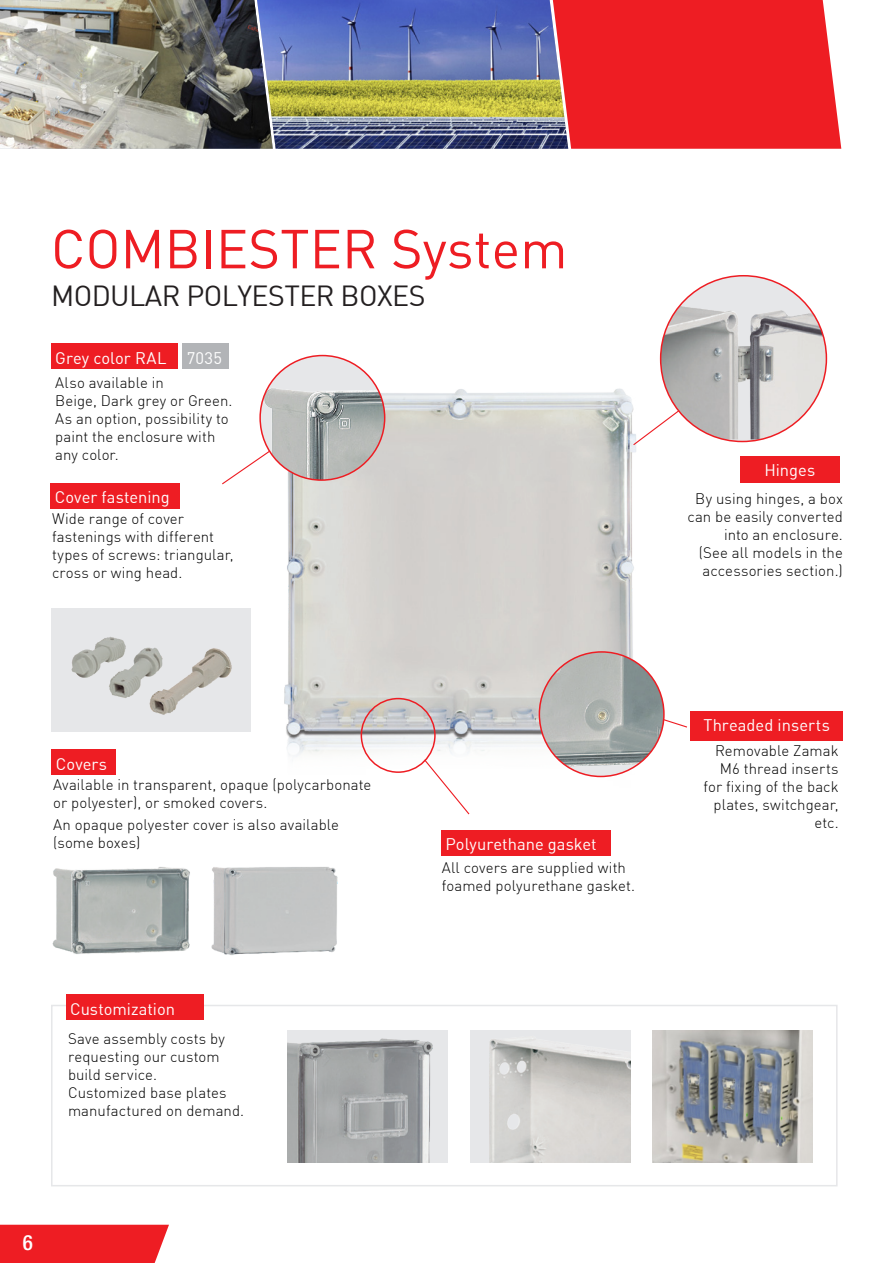
<style>
.page{position:relative;width:893px;height:1263px;background:#fff}
.page>*{position:absolute;margin:0;border:0;box-sizing:border-box;transform-origin:0 0}
._01-TITRE{font:54px "DINREGULAR";color:#ee1d23}
._01-TITRE-2{font:28.5px "DINREGULAR";letter-spacing:-.02em;color:#231f20}
.t1{font:500 condensed 21px "Helvetica Neue";color:#fff}
.Titre_rectangle{font:16.5px "DINREGULAR";color:#fff}
.Descriptif{font:300 15px/18px "DIN";letter-spacing:.005em;color:#000}
</style>
<div class="page">
<div style="left:0;top:1225px;width:169px;height:38px;background:#ee1d23"></div>
<img style="left:273px;top:0;width:280px;height:149px">
<svg style="left:553px;top:0;width:288px;height:149px;background:#eb282d"></svg>
<img style="left:0;top:0;width:273px;height:149px">
<svg style="left:222px;top:463px;width:29px;height:22px"></svg>
<div style="left:51px;top:483px;width:129px;height:25px;background:#ee1d23"></div>
<div style="left:52px;top:749px;width:64px;height:26px;background:#ee1d23"></div>
<div style="left:740px;top:456px;width:100px;height:27px;background:#ee1d23"></div>
<div style="left:690px;top:711px;width:153px;height:29px;background:#ee1d23"></div>
<img style="left:52px;top:867px;width:138px;height:87px">
<img style="left:211px;top:867px;width:127px;height:88px">
<div style="left:51px;top:609px;width:200px;height:123px;background:#e6e7e9"></div>
<img style="left:109px;top:651px;width:32px;height:47px">
<img style="left:71px;top:637px;width:63px;height:48px">
<img style="left:141px;top:647px;width:91px;height:68px">
<img style="left:251px;top:354px;width:408px;height:424px">
<div style="left:260px;top:356px;width:125px;height:124px;background:#e6e7e9;border-radius:50%"></div>
<img style="left:260px;top:376px;width:125px;height:104px">
<div style="left:259px;top:355px;width:126px;height:126px;border:2px solid #ee1d23;border-radius:50%"></div>
<svg style="left:632px;top:389px;width:29px;height:57px"></svg>
<svg style="left:664px;top:705px;width:23px;height:23px"></svg>
<img style="left:661px;top:278px;width:165px;height:161px">
<div style="left:51px;top:1005px;width:787px;height:181px;border:2px solid #e6e7e9"></div>
<div style="left:66px;top:994px;width:137px;height:25px;background:#ee1d23"></div>
<img style="left:470px;top:1030px;width:161px;height:132px">
<img style="left:652px;top:1030px;width:161px;height:132px">
<img style="left:287px;top:1030px;width:161px;height:132px">
<img style="left:539px;top:652px;width:125px;height:124px;border-radius:62px">
<div style="left:539px;top:651px;width:126px;height:126px;border:2px solid #ee1d23;border-radius:50%"></div>
<div style="left:441px;top:830px;width:169px;height:25px;background:#ee1d23"></div>
<div style="left:51px;top:343px;width:127px;height:26px;background:#ee1d23"></div>
<div style="left:182px;top:343px;width:47px;height:26px;background:#b2b4b7"></div>
<div style="left:361px;top:698px;width:75px;height:75px;border:2px solid #ee1d23;border-radius:50%"></div>
<svg style="left:423px;top:758px;width:48px;height:57px"></svg>
<p class="_01-TITRE" style="left:51px;top:215px;width:518px">COMBIESTER System</p>
<p class="_01-TITRE-2" style="left:51px;top:278px;width:376px">MODULAR POLYESTER BOXES</p>
<p class="Titre_rectangle" style="left:55px;top:347px;width:113px">Grey color RAL</p>
<p class="Titre_rectangle" style="left:187px;top:347px;width:37px">7035</p>
<p class="Descriptif" style="left:55px;top:374px;width:110px">Also available in</p>
<p class="Descriptif" style="left:55px;top:392px;width:179px">Beige, Dark grey or Green.</p>
<p class="Descriptif" style="left:55px;top:410px;width:175px">As an option, possibility to paint the enclosure with any color.</p>
<p class="Titre_rectangle" style="left:55px;top:487px;width:117px">Cover fastening</p>
<p class="Descriptif" style="left:52px;top:510px;width:133px">Wide range of cover</p>
<p class="Descriptif" style="left:52px;top:528px;width:183px">fastenings with different types of screws: triangular,</p>
<p class="Descriptif" style="left:52px;top:564px;width:132px">cross or wing head.</p>
<p class="Titre_rectangle" style="left:764px;top:460px;width:53px">Hinges</p>
<p class="Descriptif" style="left:687px;top:489px;width:157px;text-align:right">By using hinges, a box can be easily converted into an enclosure.<br>(See all models in the accessories section.)</p>
<p class="Titre_rectangle" style="left:56px;top:754px;width:53px">Covers</p>
<p class="Descriptif" style="left:53px;top:775px;width:320px">Available in transparent, opaque (polycarbonate or polyester), or smoked covers.</p>
<p class="Descriptif" style="left:53px;top:815px;width:287px">An opaque polyester cover is also available (some boxes)</p>
<p class="Titre_rectangle" style="left:70px;top:998px;width:107px">Customization</p>
<p class="Descriptif" style="left:68px;top:1029px;width:158px">Save assembly costs by requesting our custom build service.</p>
<p class="Descriptif" style="left:68px;top:1083px;width:178px">Customized base plates manufactured on demand.</p>
<h3 class="t1" style="left:23px;top:1230px;width:12px">6</h3>
<p class="Titre_rectangle" style="left:446px;top:834px;width:153px">Polyurethane gasket</p>
<p class="Descriptif" style="left:442px;top:858px;width:195px">All covers are supplied with foamed polyurethane gasket.</p>
<p class="Titre_rectangle" style="left:703px;top:715px;width:128px">Threaded inserts</p>
<p class="Descriptif" style="left:703px;top:742px;width:137px;text-align:right">Removable Zamak<br>M6 thread inserts for fixing of the back plates, switchgear, etc.</p>
</div>
